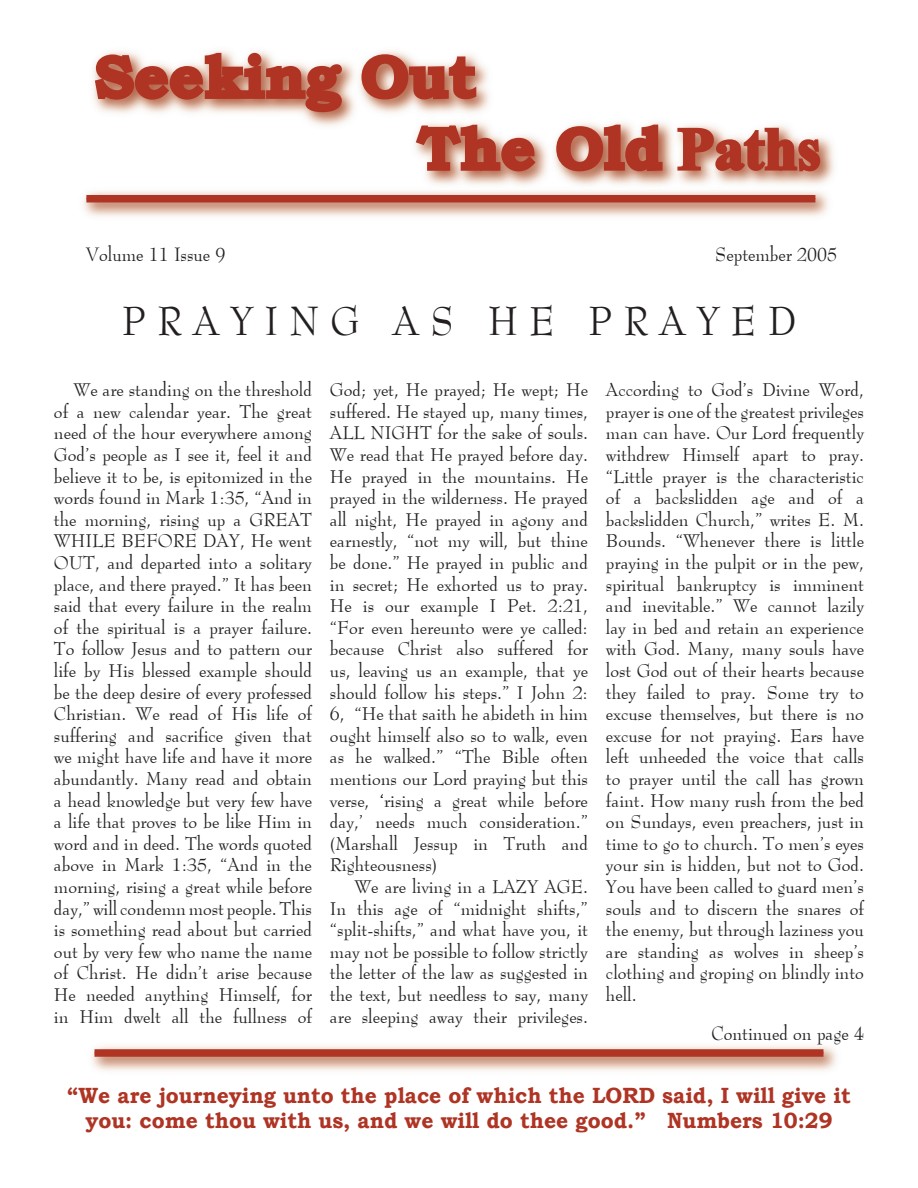
<style>
.page{position:relative;width:918px;height:1188px;background:#fff}
.page>*{position:absolute;margin:0;border:0;box-sizing:border-box;transform-origin:0 0}
.t1{font:700 60px/71.8px "Bookman Old Style";color:#af3424}
.t2{font:39.45px "Top Hat Regular SWFTE";color:#231f20;scale:.95 1}
.t3{font:700 22.05px/25.2px "Bookman Old Style";color:#af3424;text-align:center;scale:.95 1}
.t4{font:18.9px "Top Hat Regular SWFTE";color:#231f20;scale:.95 1}
.t5{font:18px/21.6px "Top Hat Regular SWFTE";color:#231f20;text-align:justify}
.s1{font-family:"Times New Roman"}
</style>
<div class="page">
<img style="left:303px;top:51px;width:531px;height:135px">
<svg style="left:93px;top:50px;width:251px;height:64px"></svg>
<svg style="left:360px;top:53px;width:118px;height:49px;background:#cd8e7d"></svg>
<svg style="left:414px;top:122px;width:124px;height:51px"></svg>
<svg style="left:555px;top:122px;width:109px;height:51px;background:#ca8877"></svg>
<svg style="left:676px;top:126px;width:146px;height:47px;background:#cc8a7b"></svg>
<img style="left:83px;top:191px;width:746px;height:26px">
<div style="left:86px;top:195px;width:729px;height:7px;background:#af3424"></div>
<img style="left:91px;top:1045px;width:746px;height:26px">
<img style="left:91px;top:1061px;width:746px;height:1px">
<div style="left:94px;top:1049px;width:729px;height:8px;background:#af3424"></div>
<h1 class="t1" style="left:418px;top:40px;width:405px;text-indent:-323px">Seeking Out<br>The Old <span class="s1">Paths</span></h1>
<p class="t4" style="left:86px;top:242px;width:148px">Volume 11 Issue 9</p>
<p class="t4" style="left:715px;top:242px;width:130px">September 2005</p>
<h2 class="t2" style="left:122px;top:295px;width:711px">P R A Y I N G A S H E P R A Y E D</h2>
<p class="t5" style="left:54px;top:378px;width:260px;text-indent:20px">We are standing on the threshold of a new calendar year. The great need of the hour everywhere among God’s people as I see it, feel it and believe it to be, is epitomized in the words found in Mark 1:35, “And in the morning, rising up a GREAT WHILE BEFORE DAY, He went OUT, and departed into a solitary place, and there prayed.” It has been said that every failure in the realm of the spiritual is a prayer failure.<br>To follow Jesus and to pattern our life by His blessed example should be the deep desire of every professed Christian. We read of His life of suffering and sacrifice given that we might have life and have it more abundantly. Many read and obtain a head knowledge but very few have a life that proves to be like Him in word and in deed. The words quoted above in Mark 1:35, “And in the morning, rising a great while before day,” will condemn most people. This is something read about but carried out by very few who name the name of Christ. He didn’t arise because He needed anything Himself, for in Him dwelt all the fullness of</p>
<p class="t5" style="left:330px;top:378px;width:260px">God; yet, He prayed; He wept; He suffered. He stayed up, many times, ALL NIGHT for the sake of souls.<br>We read that He prayed before day.<br>He prayed in the mountains. He prayed in the wilderness. He prayed all night, He prayed in agony and earnestly, “not my will, but thine be done.” He prayed in public and in secret; He exhorted us to pray.<br>He is our example I Pet. 2:21, “For even hereunto were ye called: because Christ also suffered for us, leaving us an example, that ye should follow his steps.” I John 2:<br>6, “He that saith he abideth in him ought himself also so to walk, even as he walked.” “The Bible often mentions our Lord praying but this verse, ‘rising a great while before day,’ needs much consideration.” (Marshall Jessup in Truth and Righteousness)</p>
<p class="t5" style="left:330px;top:875px;width:260px;text-indent:24px">We are living in a LAZY AGE.<br>In this age of “midnight shifts,” “split-shifts,” and what have you, it may not be possible to follow strictly the letter of the law as suggested in the text, but needless to say, many are sleeping away their privileges.</p>
<p class="t5" style="left:606px;top:378px;width:260px">According to God’s Divine Word, prayer is one of the greatest privileges man can have. Our Lord frequently withdrew Himself apart to pray. “Little prayer is the characteristic of a backslidden age and of a backslidden Church,” writes E. M.<br>Bounds. “Whenever there is little praying in the pulpit or in the pew, spiritual bankruptcy is imminent and inevitable.” We cannot lazily lay in bed and retain an experience with God. Many, many souls have lost God out of their hearts because they failed to pray. Some try to excuse themselves, but there is no excuse for not praying. Ears have left unheeded the voice that calls to prayer until the call has grown faint. How many rush from the bed on Sundays, even preachers, just in time to go to church. To men’s eyes your sin is hidden, but not to God.<br>You have been called to guard men’s souls and to discern the snares of the enemy, but through laziness you are standing as wolves in sheep’s clothing and groping on blindly into hell.</p>
<p class="t4" style="left:711px;top:1021px;width:162px">Continued on page 4</p>
<p class="t3" style="left:67px;top:1082px;width:826px">“We are journeying unto the place of which the LORD said, I will give it you: come thou with us, and we will do thee good.” Numbers 10:29</p>
</div>
